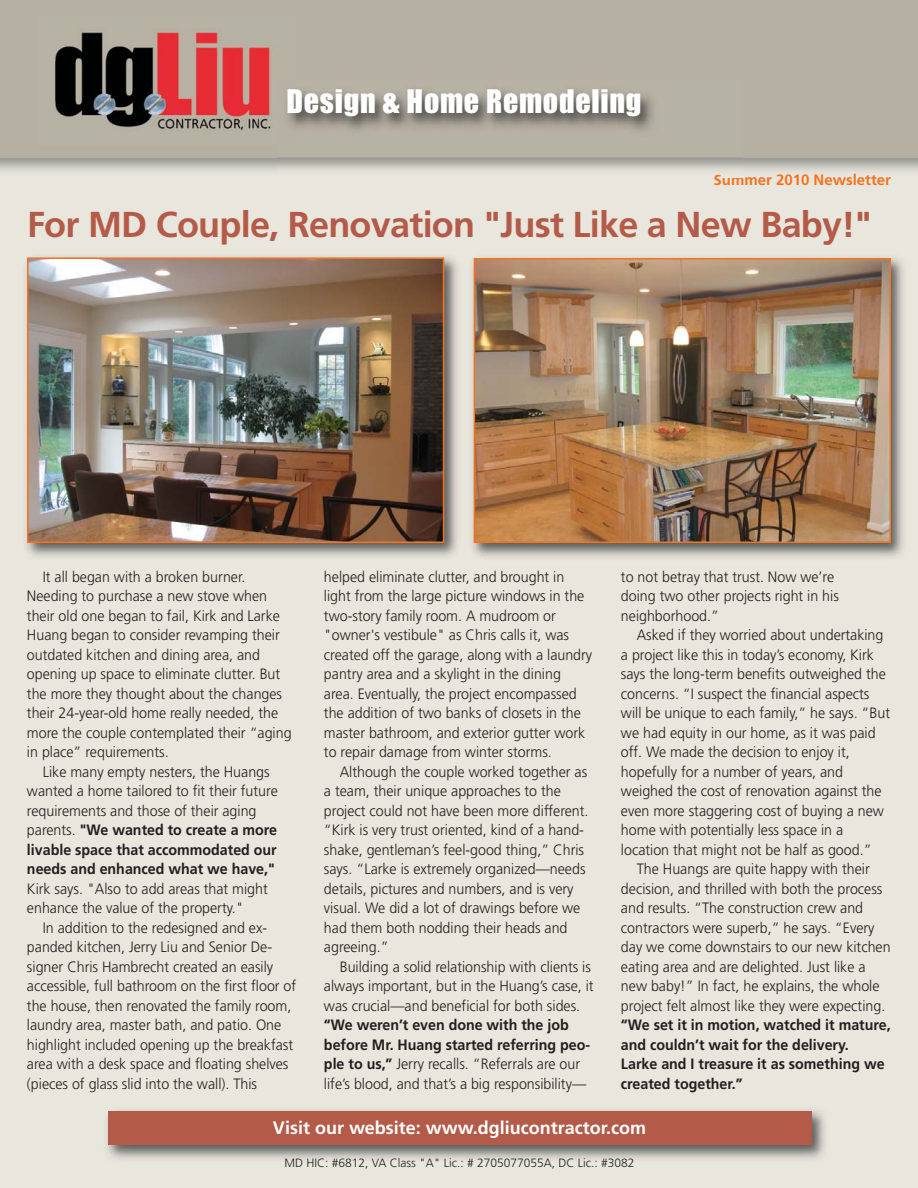
<style>
.page{position:relative;width:918px;height:1188px;background:#fff}
.page>*{position:absolute;margin:0;border:0;box-sizing:border-box;transform-origin:0 0}
.t1{font:700 36px "Frutiger";letter-spacing:-.02em;color:#b35b48}
.t2{font:30px "Impact";letter-spacing:.025em;color:#fff}
.t3{font:700 18px "Frutiger";color:#fff}
.t4{font:300 15px/19.5px "Frutiger";color:#231f20;scale:.95 1}
.t5{font:700 15px/19.5px "Frutiger";color:#231f20;scale:.95 1}
.t6{font:700 15px "Frutiger";color:#f37321}
.t7{font:300 12px "Frutiger";color:#231f20}
.s1{font-weight:700}
.s2{font-weight:300}
</style>
<div class="page">
<div style="left:0;top:155px;width:918px;height:1033px;background:#e8e6dd"></div>
<div style="left:0;top:0;width:918px;height:158px;background:#b6b0a3"></div>
<img style="left:107px;top:1110px;width:718px;height:49px">
<div style="left:108px;top:1111px;width:703px;height:33px;background:#b35b48"></div>
<img style="left:55px;top:31px;width:216px;height:99px">
<img style="left:278px;top:91px;width:465px;height:87px">
<img style="left:278px;top:91px;width:18px;height:54px">
<svg style="left:714px;top:175px;width:7px;height:2px"></svg>
<img style="left:472px;top:257px;width:432px;height:300px">
<img style="left:477px;top:261px;width:411px;height:279px">
<div style="left:474px;top:258px;width:417px;height:285px;border:2px solid #f37321"></div>
<img style="left:26px;top:256px;width:432px;height:301px">
<img style="left:30px;top:260px;width:411px;height:280px">
<div style="left:27px;top:257px;width:417px;height:286px;border:2px solid #f37321"></div>
<h2 class="t2" style="left:286px;top:92px;width:356px">Design &amp; Home Remodeling</h2>
<p class="t6" style="left:714px;top:174px;width:179px">Summer 2010 Newsletter</p>
<h1 class="t1" style="left:27px;top:210px;width:847px">For MD Couple, Renovation "Just Like a New Baby!"</h1>
<p class="t4" style="left:27px;top:568px;width:280px;text-indent:16px">It all began with a broken burner.<br>Needing to purchase a new stove when their old one began to fail, Kirk and Larke Huang began to consider revamping their outdated kitchen and dining area, and opening up space to eliminate clutter. But the more they thought about the changes their 24-year-old home really needed, the more the couple contemplated their “aging in place” requirements.</p>
<p class="t4" style="left:27px;top:763px;width:266px;text-indent:16px">Like many empty nesters, the Huangs wanted a home tailored to fit their future requirements and those of their aging parents. <span class="s1">"We wanted to create a more livable space that accommodated our needs and enhanced what we have,"</span></p>
<p class="t4" style="left:27px;top:880px;width:255px">Kirk says. "Also to add areas that might enhance the value of the property."</p>
<p class="t4" style="left:27px;top:919px;width:285px;text-indent:16px">In addition to the redesigned and ex&shy;panded kitchen, Jerry Liu and Senior De&shy;signer Chris Hambrecht created an easily accessible, full bathroom on the first floor of the house, then renovated the family room, laundry area, master bath, and patio. One highlight included opening up the breakfast area with a desk space and floating shelves (pieces of glass slid into the wall). This</p>
<p class="t4" style="left:324px;top:568px;width:284px">helped eliminate clutter, and brought in light from the large picture windows in the two-story family room. A mudroom or "owner's vestibule" as Chris calls it, was created off the garage, along with a laundry pantry area and a skylight in the dining area. Eventually, the project encompassed the addition of two banks of closets in the master bathroom, and exterior gutter work to repair damage from winter storms.</p>
<p class="t4" style="left:324px;top:763px;width:280px;text-indent:16px">Although the couple worked together as a team, their unique approaches to the project could not have been more different. “Kirk is very trust oriented, kind of a hand&shy;shake, gentleman’s feel-good thing,” Chris says. “Larke is extremely organized—needs details, pictures and numbers, and is very visual. We did a lot of drawings before we had them both nodding their heads and agreeing.”</p>
<p class="t4" style="left:324px;top:958px;width:285px;text-indent:16px">Building a solid relationship with clients is always important, but in the Huang’s case, it was crucial—and beneficial for both sides.</p>
<p class="t5" style="left:324px;top:1017px;width:282px">“We weren’t even done with the job before Mr. Huang started referring peo&shy;ple to us,” <span class="s2">Jerry recalls. “Referrals are our life’s blood, and that’s a big responsibility—</span></p>
<p class="t4" style="left:621px;top:568px;width:231px">to not betray that trust. Now we’re doing two other projects right in his neighborhood.”</p>
<p class="t4" style="left:621px;top:627px;width:285px;text-indent:16px">Asked if they worried about undertaking a project like this in today’s economy, Kirk says the long-term benefits outweighed the concerns. “I suspect the financial aspects will be unique to each family,” he says. “But we had equity in our home, as it was paid off. We made the decision to enjoy it, hopefully for a number of years, and weighed the cost of renovation against the even more staggering cost of buying a new home with potentially less space in a location that might not be half as good.”</p>
<p class="t4" style="left:621px;top:861px;width:285px;text-indent:16px">The Huangs are quite happy with their decision, and thrilled with both the process and results. “The construction crew and contractors were superb,” he says. “Every day we come downstairs to our new kitchen eating area and are delighted. Just like a new baby!” In fact, he explains, the whole project felt almost like they were expecting.</p>
<p class="t5" style="left:621px;top:1017px;width:285px">“We set it in motion, watched it mature, and couldn’t wait for the delivery.<br>Larke and I treasure it as something we created together.”</p>
<p class="t3" style="left:273px;top:1120px;width:375px">Visit our website: www.dgliucontractor.com</p>
<p class="t7" style="left:285px;top:1158px;width:351px">MD HIC: #6812, VA Class "A" Lic.: # 2705077055A, DC Lic.: #3082</p>
</div>
